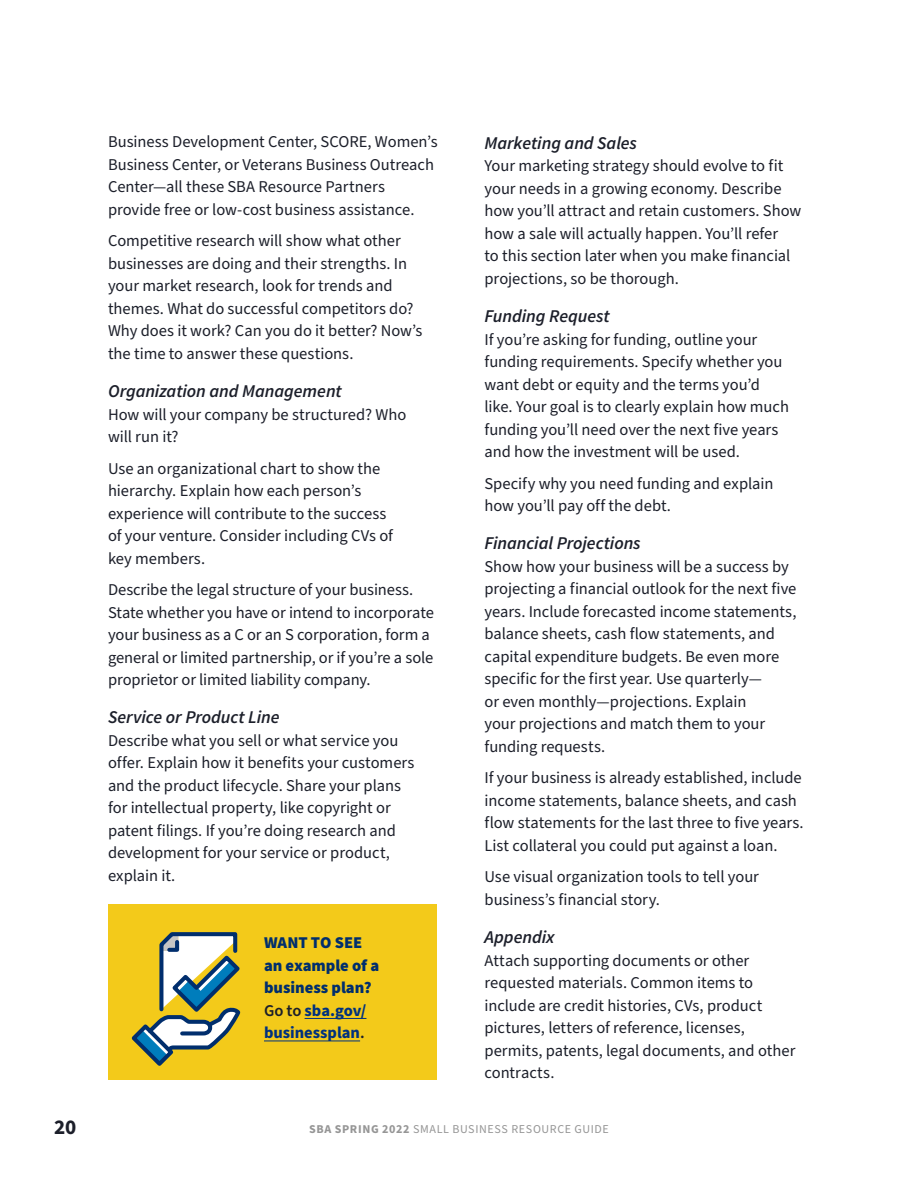
<style>
.page{position:relative;width:918px;height:1188px;background:#fff}
.page>*{position:absolute;margin:0;border:0;box-sizing:border-box;transform-origin:0 0}
.t1{font:700 21px "Source Sans Pro";color:#1c1f2a}
.t2{font:italic 600 18px "Source Sans Pro";letter-spacing:-.005em;color:#1c1f2a}
.t3{font:16.5px/22.5px "Source Sans Pro";letter-spacing:-.005em;color:#1c1f2a}
.t4{font:900 16.5px/22.5px "Source Sans Pro";color:#002e6d}
.t5{font:12px "Source Sans Pro";letter-spacing:.05em;color:#969696}
.s1{font-weight:600;color:#1c1f2a}
.s2{font-weight:700;color:#00317f}
.s3{font-weight:700}
</style>
<div class="page">
<div style="left:108px;top:904px;width:328px;height:176px;background:#f3ca1a"></div>
<svg style="left:131px;top:932px;width:110px;height:134px"></svg>
<hr style="left:305px;top:1018px;width:61px;height:1px;background:#00317f">
<hr style="left:264px;top:1041px;width:96px;height:1px;background:#00317f">
<p class="t3" style="left:108px;top:131px;width:331px">Business Development Center, SCORE, Women’s Business Center, or Veterans Business Outreach Center—all these SBA Resource Partners provide free or low-cost business assistance.</p>
<p class="t3" style="left:108px;top:230px;width:316px">Competitive research will show what other businesses are doing and their strengths. In your market research, look for trends and themes. What do successful competitors do?<br>Why does it work? Can you do it better? Now’s the time to answer these questions.</p>
<h5 class="t2" style="left:108px;top:379px;width:235px">Organization and Management</h5>
<p class="t3" style="left:108px;top:403px;width:300px">How will your company be structured? Who will run it?</p>
<p class="t3" style="left:108px;top:457px;width:287px">Use an organizational chart to show the hierarchy. Explain how each person’s experience will contribute to the success of your venture. Consider including CVs of key members.</p>
<p class="t3" style="left:108px;top:579px;width:327px">Describe the legal structure of your business.<br>State whether you have or intend to incorporate your business as a C or an S corporation, form a general or limited partnership, or if you’re a sole proprietor or limited liability company.</p>
<h5 class="t2" style="left:108px;top:706px;width:173px">Service or Product Line</h5>
<p class="t3" style="left:108px;top:730px;width:308px">Describe what you sell or what service you offer. Explain how it benefits your customers and the product lifecycle. Share your plans for intellectual property, like copyright or patent filings. If you’re doing research and development for your service or product, explain it.</p>
<p class="t4" style="left:264px;top:932px;width:117px">WANT TO SEE an example of a business plan?<br><span class="s1">Go to</span> <span class="s2">sba.gov/ businessplan</span><span class="s1">.</span></p>
<h5 class="t2" style="left:484px;top:131px;width:154px">Marketing and Sales</h5>
<p class="t3" style="left:484px;top:155px;width:318px">Your marketing strategy should evolve to fit your needs in a growing economy. Describe how you’ll attract and retain customers. Show how a sale will actually happen. You’ll refer<br>to this section later when you make financial projections, so be thorough.</p>
<h5 class="t2" style="left:484px;top:304px;width:127px">Funding Request</h5>
<p class="t3" style="left:484px;top:328px;width:306px">If you’re asking for funding, outline your funding requirements. Specify whether you want debt or equity and the terms you’d like. Your goal is to clearly explain how much funding you’ll need over the next five years and how the investment will be used.</p>
<p class="t3" style="left:484px;top:473px;width:290px">Specify why you need funding and explain how you’ll pay off the debt.</p>
<h5 class="t2" style="left:484px;top:532px;width:158px">Financial Projections</h5>
<p class="t3" style="left:484px;top:556px;width:313px">Show how your business will be a success by projecting a financial outlook for the next five years. Include forecasted income statements, balance sheets, cash flow statements, and capital expenditure budgets. Be even more specific for the first year. Use quarterly—<br>or even monthly—projections. Explain<br>your projections and match them to your funding requests.</p>
<p class="t3" style="left:484px;top:767px;width:321px">If your business is already established, include income statements, balance sheets, and cash flow statements for the last three to five years.<br>List collateral you could put against a loan.</p>
<p class="t3" style="left:484px;top:866px;width:276px">Use visual organization tools to tell your business’s financial story.</p>
<h5 class="t2" style="left:484px;top:925px;width:72px">Appendix</h5>
<p class="t3" style="left:484px;top:949px;width:312px">Attach supporting documents or other requested materials. Common items to include are credit histories, CVs, product pictures, letters of reference, licenses, permits, patents, legal documents, and other contracts.</p>
<p class="t1" style="left:54px;top:1113px;width:24px">20</p>
<p class="t5" style="left:309px;top:1121px;width:301px"><span class="s3">SBA SPRING 2022</span> SMALL BUSINESS RESOURCE GUIDE</p>
</div>
